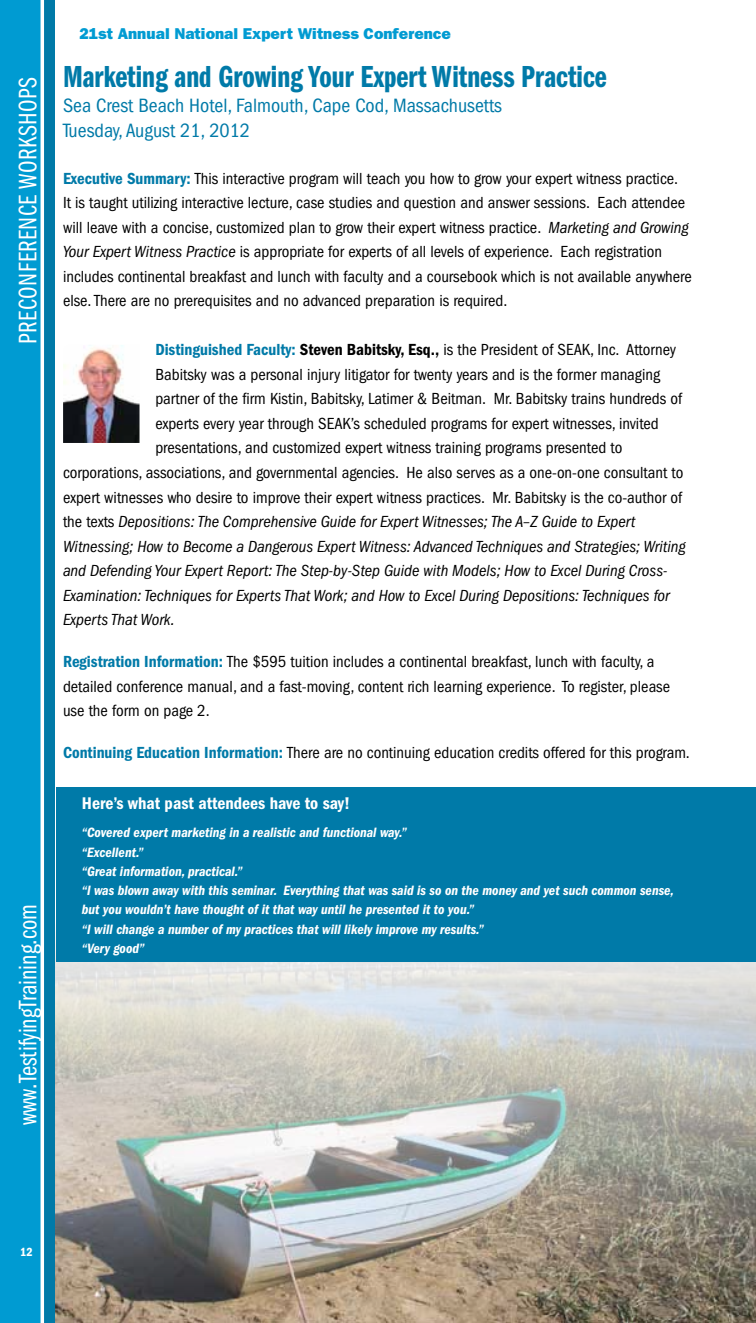
<style>
.page{position:relative;width:756px;height:1323px;background:#fff}
.page>*{position:absolute;margin:0;border:0;box-sizing:border-box;transform-origin:0 0}
.t1{font:31.5px "Franklin Gothic Demi Cmpr";color:#007aa8}
.t2{font:26.25px "Franklin Gothic Book Cmpr";color:#fff}
.t3{font:26.25px "Franklin Gothic Book Cmpr";letter-spacing:.025em;color:#fff}
.t4{font:condensed 19.95px/25px "Franklin Gothic";color:#007aa8}
.t5{font:600 condensed 17.5px "Franklin Gothic";color:#fff}
.t6{font:condensed 16.62px/24.5px "Franklin Gothic";color:#000}
.t7{font:italic condensed 16.62px "Franklin Gothic";color:#000}
.t8{font:800 15.75px "Franklin Gothic";color:#009bd2}
.t9{font:italic 600 condensed 14px/19.2px "Franklin Gothic";color:#fff}
.t10{font:600 condensed 12.25px "Franklin Gothic";color:#fff}
.s1{font-weight:600;color:#007aa8}
.s2{font-style:italic}
.s3{font-weight:600}
.s4{font-style:normal}
</style>
<div class="page">
<div style="left:14px;top:0;width:41px;height:1323px;background:#007aa8"></div>
<svg style="left:0;top:0;width:44px;height:1323px;background:#10a1d4"></svg>
<img style="left:56px;top:962px;width:700px;height:361px">
<img style="left:63px;top:345px;width:77px;height:98px">
<div style="left:56px;top:788px;width:700px;height:174px;background:#007aa8"></div>
<h2 class="t3" style="left:13px;top:344px;width:268px;rotate:-90deg">PRECONFERENCE WORKSHOPS</h2>
<h2 class="t2" style="left:13px;top:1125px;width:223px;rotate:-90deg">www.TestifyingTraining.com</h2>
<p class="t8" style="left:79px;top:24px;width:373px">21st Annual National Expert Witness Conference</p>
<h1 class="t1" style="left:63px;top:59px;width:545px">Marketing and Growing Your Expert Witness Practice</h1>
<p class="t4" style="left:63px;top:93px;width:441px">Sea Crest Beach Hotel, Falmouth, Cape Cod, Massachusetts<br>Tuesday, August 21, 2012</p>
<p class="t6" style="left:63px;top:166px;width:630px"><span class="s1">Executive Summary:</span> This interactive program will teach you how to grow your expert witness practice.<br>It is taught utilizing interactive lecture, case studies and question and answer sessions. Each attendee will leave with a concise, customized plan to grow their expert witness practice. <span class="s2">Marketing and Growing Your Expert Witness Practice</span> is appropriate for experts of all levels of experience. Each registration includes continental breakfast and lunch with faculty and a coursebook which is not available anywhere else. There are no prerequisites and no advanced preparation is required.</p>
<p class="t6" style="left:155px;top:338px;width:522px"><span class="s1">Distinguished Faculty:</span> <span class="s3">Steven Babitsky, Esq.,</span> is the President of SEAK, Inc. Attorney</p>
<p class="t6" style="left:155px;top:362px;width:506px">Babitsky was a personal injury litigator for twenty years and is the former managing</p>
<p class="t6" style="left:155px;top:387px;width:528px">partner of the firm Kistin, Babitsky, Latimer &amp; Beitman. Mr. Babitsky trains hundreds of</p>
<p class="t6" style="left:155px;top:411px;width:505px">experts every year through SEAK’s scheduled programs for expert witnesses, invited</p>
<p class="t6" style="left:155px;top:436px;width:469px">presentations, and customized expert witness training programs presented to</p>
<p class="t6" style="left:63px;top:460px;width:622px">corporations, associations, and governmental agencies. He also serves as a one-on-one consultant to</p>
<p class="t6" style="left:63px;top:485px;width:621px">expert witnesses who desire to improve their expert witness practices. Mr. Babitsky is the co-author of</p>
<p class="t7" style="left:63px;top:512px;width:574px"><span class="s4">the texts</span> Depositions: The Comprehensive Guide for Expert Witnesses; The A–Z Guide to Expert</p>
<p class="t7" style="left:63px;top:537px;width:624px">Witnessing; How to Become a Dangerous Expert Witness: Advanced Techniques and Strategies; Writing</p>
<p class="t7" style="left:63px;top:561px;width:606px">and Defending Your Expert Report: The Step-by-Step Guide with Models; How to Excel During Cross-</p>
<p class="t7" style="left:63px;top:586px;width:608px">Examination: Techniques for Experts That Work; and How to Excel During Depositions: Techniques for</p>
<p class="t7" style="left:63px;top:610px;width:113px">Experts That Work.</p>
<p class="t6" style="left:63px;top:649px;width:609px"><span class="s1">Registration Information:</span> The $595 tuition includes a continental breakfast, lunch with faculty, a detailed conference manual, and a fast-moving, content rich learning experience. To register, please use the form on page 2.</p>
<p class="t6" style="left:63px;top:740px;width:628px"><span class="s1">Continuing Education Information:</span> There are no continuing education credits offered for this program.</p>
<p class="t5" style="left:82px;top:794px;width:270px">Here’s what past attendees have to say!</p>
<p class="t9" style="left:82px;top:823px;width:594px">“Covered expert marketing in a realistic and functional way.”<br>“Excellent.”<br>“Great information, practical.”<br>“I was blown away with this seminar. Everything that was said is so on the money and yet such common sense, but you wouldn’t have thought of it that way until he presented it to you.”<br>“I will change a number of my practices that will likely improve my results.”<br>“Very good”</p>
<p class="t10" style="left:20px;top:1245px;width:14px">12</p>
</div>
